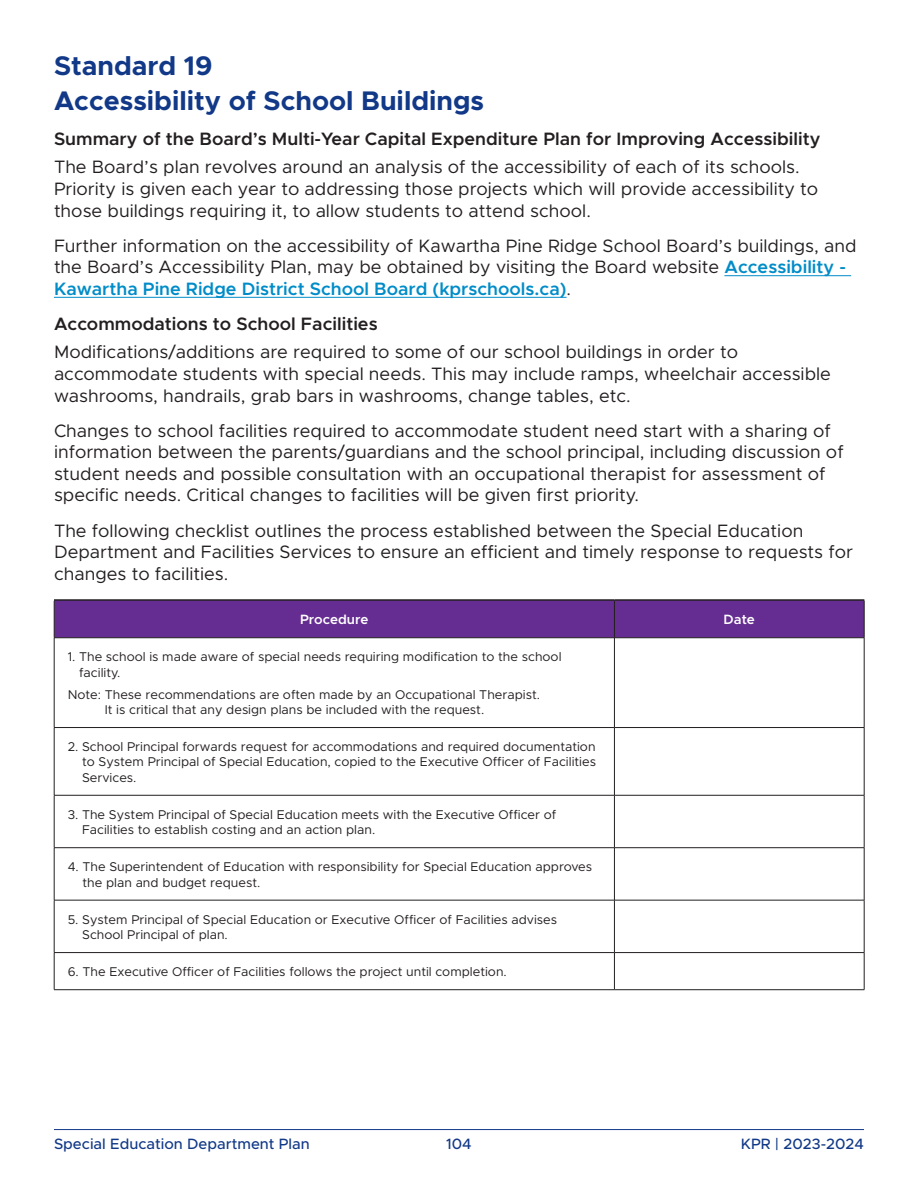
<style>
.page{position:relative;width:918px;height:1188px;background:#fff}
.page>*{position:absolute;margin:0;border:0;box-sizing:border-box;transform-origin:0 0}
.Document-header-blue{font:700 27px/34.5px "Metropolis";color:#123988}
.Body-12pt-Regular{font:18px/21.6px "Metropolis";color:#231f20}
.Document_Subsubheader-12pt-Semi_Bold{font:600 18px "Metropolis";color:#231f20}
.t1{font:500 15px "Metropolis";color:#123988}
.Document_Subsubheader-12pt-Semi_Bold-2{font:600 13.5px "Metropolis";color:#fff}
.Table-body_8_5pt{font:12.75px/15.3px "Metropolis";color:#231f20}
.s1{font-weight:600;color:#018cc8}
</style>
<div class="page">
<hr style="left:54px;top:1129px;width:810px;height:1px;background:#123988">
<hr style="left:724px;top:275px;width:127px;height:1px;background:#018cc8">
<hr style="left:54px;top:297px;width:513px;height:1px;background:#018cc8">
<div style="left:55px;top:601px;width:809px;height:36px;background:#652d91"></div>
<hr style="left:54px;top:638px;width:1px;height:89px;background:#231f20">
<hr style="left:614px;top:638px;width:1px;height:89px;background:#231f20">
<hr style="left:864px;top:638px;width:1px;height:89px;background:#231f20">
<hr style="left:54px;top:727px;width:560px;height:1px;background:#231f20">
<hr style="left:54px;top:728px;width:1px;height:67px;background:#231f20">
<hr style="left:614px;top:727px;width:250px;height:1px;background:#231f20">
<hr style="left:614px;top:728px;width:1px;height:67px;background:#231f20">
<hr style="left:864px;top:728px;width:1px;height:67px;background:#231f20">
<hr style="left:54px;top:795px;width:560px;height:1px;background:#231f20">
<hr style="left:54px;top:795px;width:1px;height:53px;background:#231f20">
<hr style="left:614px;top:795px;width:250px;height:1px;background:#231f20">
<hr style="left:614px;top:795px;width:1px;height:53px;background:#231f20">
<hr style="left:864px;top:795px;width:1px;height:53px;background:#231f20">
<hr style="left:54px;top:847px;width:560px;height:1px;background:#231f20">
<hr style="left:54px;top:848px;width:1px;height:52px;background:#231f20">
<hr style="left:614px;top:847px;width:250px;height:1px;background:#231f20">
<hr style="left:614px;top:848px;width:1px;height:52px;background:#231f20">
<hr style="left:864px;top:848px;width:1px;height:52px;background:#231f20">
<hr style="left:54px;top:900px;width:560px;height:1px;background:#231f20">
<hr style="left:54px;top:900px;width:1px;height:52px;background:#231f20">
<hr style="left:614px;top:900px;width:250px;height:1px;background:#231f20">
<hr style="left:614px;top:900px;width:1px;height:52px;background:#231f20">
<hr style="left:864px;top:900px;width:1px;height:52px;background:#231f20">
<hr style="left:54px;top:952px;width:560px;height:1px;background:#231f20">
<hr style="left:54px;top:953px;width:1px;height:37px;background:#231f20">
<hr style="left:614px;top:952px;width:250px;height:1px;background:#231f20">
<hr style="left:614px;top:953px;width:1px;height:37px;background:#231f20">
<hr style="left:864px;top:953px;width:1px;height:37px;background:#231f20">
<hr style="left:54px;top:989px;width:560px;height:1px;background:#231f20">
<hr style="left:614px;top:989px;width:250px;height:1px;background:#231f20">
<hr style="left:54px;top:601px;width:1px;height:37px;background:#231f20">
<hr style="left:614px;top:601px;width:1px;height:37px;background:#231f20">
<hr style="left:864px;top:601px;width:1px;height:37px;background:#231f20">
<hr style="left:54px;top:637px;width:560px;height:1px;background:#231f20">
<hr style="left:614px;top:637px;width:250px;height:1px;background:#231f20">
<hr style="left:54px;top:599px;width:560px;height:2px;background:#231f20">
<hr style="left:614px;top:599px;width:250px;height:2px;background:#231f20">
<p class="Document-header-blue" style="left:54px;top:49px;width:432px">Standard 19<br>Accessibility of School Buildings</p>
<p class="Document_Subsubheader-12pt-Semi_Bold" style="left:54px;top:128px;width:768px">Summary of the Board’s Multi-Year Capital Expenditure Plan for Improving Accessibility</p>
<p class="Body-12pt-Regular" style="left:54px;top:156px;width:766px">The Board’s plan revolves around an analysis of the accessibility of each of its schools.<br>Priority is given each year to addressing those projects which will provide accessibility to those buildings requiring it, to allow students to attend school.</p>
<p class="Body-12pt-Regular" style="left:54px;top:235px;width:804px">Further information on the accessibility of Kawartha Pine Ridge School Board’s buildings, and the Board’s Accessibility Plan, may be obtained by visiting the Board website <span class="s1">Accessibility -<br>Kawartha Pine Ridge District School Board (kprschools.ca)</span>.</p>
<p class="Document_Subsubheader-12pt-Semi_Bold" style="left:54px;top:312px;width:325px">Accommodations to School Facilities</p>
<p class="Body-12pt-Regular" style="left:54px;top:341px;width:778px">Modifications/additions are required to some of our school buildings in order to accommodate students with special needs. This may include ramps, wheelchair accessible washrooms, handrails, grab bars in washrooms, change tables, etc.</p>
<p class="Body-12pt-Regular" style="left:54px;top:420px;width:791px">Changes to school facilities required to accommodate student need start with a sharing of information between the parents/guardians and the school principal, including discussion of student needs and possible consultation with an occupational therapist for assessment of specific needs. Critical changes to facilities will be given first priority.</p>
<p class="Body-12pt-Regular" style="left:54px;top:520px;width:801px">The following checklist outlines the process established between the Special Education<br>Department and Facilities Services to ensure an efficient and timely response to requests for changes to facilities.</p>
<p class="Document_Subsubheader-12pt-Semi_Bold-2" style="left:300px;top:611px;width:70px">Procedure</p>
<p class="Document_Subsubheader-12pt-Semi_Bold-2" style="left:724px;top:611px;width:33px">Date</p>
<p class="Table-body_8_5pt" style="left:79px;top:649px;width:484px;text-indent:-11px">1. The school is made aware of special needs requiring modification to the school facility.</p>
<p class="Table-body_8_5pt" style="left:105px;top:687px;width:437px;text-indent:-37px">Note: These recommendations are often made by an Occupational Therapist.<br>It is critical that any design plans be included with the request.</p>
<p class="Table-body_8_5pt" style="left:82px;top:739px;width:515px;text-align:justify;text-indent:-14px">2. School Principal forwards request for accommodations and required documentation to System Principal of Special Education, copied to the Executive Officer of Facilities Services.</p>
<p class="Table-body_8_5pt" style="left:82px;top:807px;width:476px;text-indent:-14px">3. The System Principal of Special Education meets with the Executive Officer of<br>Facilities to establish costing and an action plan.</p>
<p class="Table-body_8_5pt" style="left:83px;top:859px;width:511px;text-indent:-15px">4. The Superintendent of Education with responsibility for Special Education approves the plan and budget request.</p>
<p class="Table-body_8_5pt" style="left:82px;top:912px;width:476px;text-indent:-15px">5. System Principal of Special Education or Executive Officer of Facilities advises<br>School Principal of plan.</p>
<p class="Table-body_8_5pt" style="left:68px;top:964px;width:441px">6. The Executive Officer of Facilities follows the project until completion.</p>
<p class="t1" style="left:54px;top:1134px;width:257px">Special Education Department Plan</p>
<p class="t1" style="left:446px;top:1134px;width:27px">104</p>
<p class="t1" style="left:741px;top:1134px;width:125px">KPR | 2023-2024</p>
</div>
